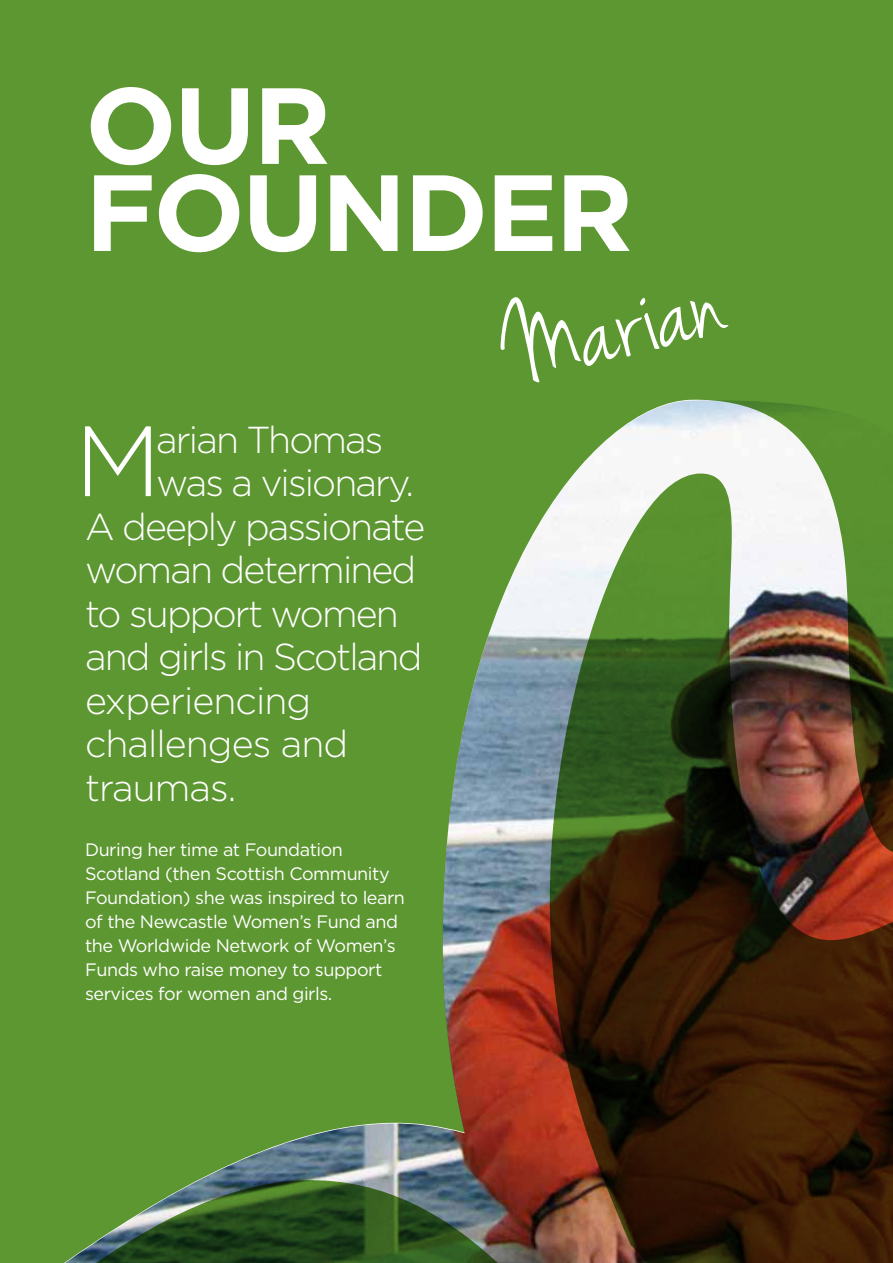
<style>
.page{position:relative;width:893px;height:1263px;background:#5d9731}
.page>*{position:absolute;margin:0;border:0;box-sizing:border-box;transform-origin:0 0}
.t1{font:120px "Jenna Sue Pro";color:#fff}
.t2{font:700 108px/87px "Gotham";letter-spacing:-.025em;color:#fff}
.t3{font:300 99.6px "Gotham";color:#fff}
.t4{font:300 37.5px "Gotham";letter-spacing:-.05em;color:#fff}
.t5{font:300 37.5px "Gotham";letter-spacing:-.025em;color:#fff}
.t6{font:18px/24px "Gotham";letter-spacing:-.025em;color:#fff}
</style>
<div class="page">
<img style="left:65px;top:400px;width:828px;height:863px">
<h2 class="t2" style="left:85px;top:79px;width:550px">OUR<br>FOUNDER</h2>
<h3 class="t3" style="left:75px;top:407px;width:88px">M</h3>
<h3 class="t4" style="left:156px;top:419px;width:229px">arian Thomas</h3>
<h3 class="t4" style="left:156px;top:462px;width:259px">was a visionary.</h3>
<h3 class="t4" style="left:85px;top:506px;width:342px">A deeply passionate</h3>
<h3 class="t4" style="left:85px;top:549px;width:333px">woman determined</h3>
<h3 class="t4" style="left:85px;top:593px;width:315px">to support women</h3>
<h3 class="t4" style="left:85px;top:636px;width:339px">and girls in Scotland</h3>
<h3 class="t5" style="left:85px;top:680px;width:228px">experiencing</h3>
<h3 class="t5" style="left:85px;top:723px;width:265px">challenges and</h3>
<h3 class="t5" style="left:85px;top:767px;width:153px">traumas.</h3>
<p class="t6" style="left:85px;top:837px;width:321px">During her time at Foundation<br>Scotland (then Scottish Community<br>Foundation) she was inspired to learn of the Newcastle Women’s Fund and the Worldwide Network of Women’s<br>Funds who raise money to support services for women and girls.</p>
<h1 class="t1" style="left:490px;top:283px;width:222px;rotate:-14deg">Marian</h1>
</div>
